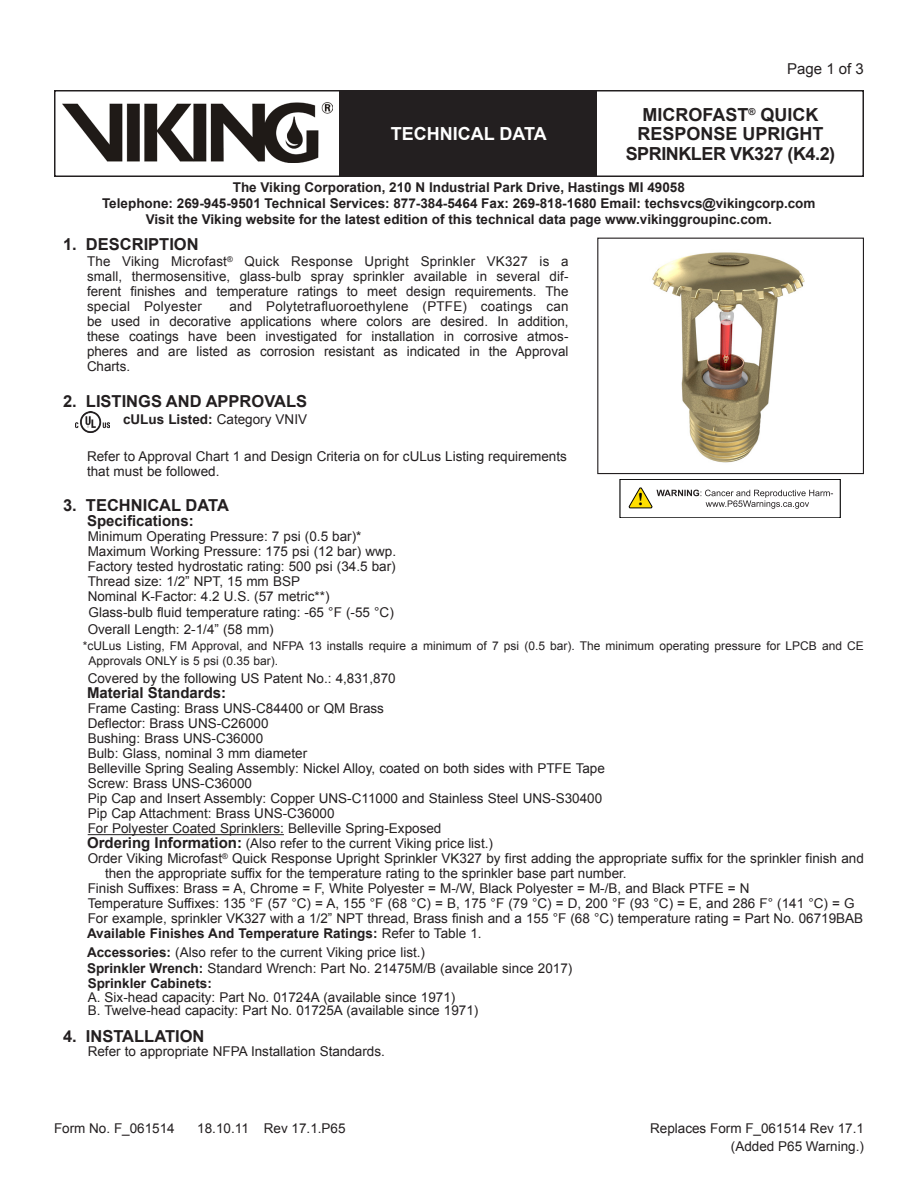
<style>
.page{position:relative;width:918px;height:1188px;background:#fff}
.page>*{position:absolute;margin:0;border:0;box-sizing:border-box;transform-origin:0 0}
.t1{font:700 18px/19.5px "Arial";color:#231f20;text-align:center}
.t2{font:700 18px "Arial";color:#fff}
.Heading{font:700 16.5px "Arial";color:#231f20}
.Heading_2{font:700 15px "Arial";color:#231f20}
.t3{font:15px "Arial";color:#231f20}
.Technical_Data{font:13.5px/15px "Arial";color:#231f20}
.Body_Text{font:13.5px/15px "Arial";color:#231f20;text-align:justify}
.Body_Text-2{font:700 13.5px/16.2px "Arial";color:#231f20;text-align:center}
.Heading_2-2{font:13.5px "Arial";color:#231f20}
.Asterisk_2{font:13.5px "Arial";color:#231f20}
.Right_Date{font:13.5px "Arial";color:#231f20}
.Approval_Text{font:700 13.5px "Arial";color:#231f20}
.Technical_Data-2{font:700 13.5px "Arial";color:#231f20}
.Asterisk_2-2{font:12px/15px "Arial";color:#231f20}
.s1{font-weight:400}
.s2{font-weight:700;font-size:15px}
.s3{font-weight:700}
</style>
<div class="page">
<div style="left:54px;top:90px;width:810px;height:87px;border:2px solid #231f20"></div>
<div style="left:340px;top:91px;width:257px;height:85px;background:#231f20"></div>
<img style="left:63px;top:102px;width:269px;height:60px">
<hr style="left:88px;top:834px;width:196px;height:1px;background:#231f20">
<img style="left:75px;top:411px;width:35px;height:21px">
<img style="left:652px;top:252px;width:153px;height:211px">
<div style="left:597px;top:238px;width:267px;height:236px;border:1px solid #231f20"></div>
<div style="left:620px;top:479px;width:220px;height:39px;border:1px solid #000"></div>
<svg style="left:628px;top:487px;width:205px;height:22px"></svg>
<h1 class="t2" style="left:391px;top:121px;width:157px">TECHNICAL DATA</h1>
<p class="t3" style="left:787px;top:59px;width:78px">Page 1 of 3</p>
<h1 class="t1" style="left:626px;top:105px;width:211px">MICROFAST<sup>®</sup> QUICK<br>RESPONSE UPRIGHT<br>SPRINKLER VK327 (K4.2)</h1>
<p class="Body_Text-2" style="left:102px;top:179px;width:715px">The Viking Corporation, 210 N Industrial Park Drive, Hastings MI 49058<br>Telephone: 269-945-9501 Technical Services: 877-384-5464 Fax: 269-818-1680 Email: techsvcs@vikingcorp.com<br>Visit the Viking website for the latest edition of this technical data page www.vikinggroupinc.com.</p>
<p class="Heading" style="left:63px;top:233px;width:137px">1. DESCRIPTION</p>
<p class="Body_Text" style="left:87px;top:254px;width:483px">The Viking Microfast<sup>®</sup> Quick Response Upright Sprinkler VK327 is a small, thermosensitive, glass-bulb spray sprinkler available in several dif&shy;ferent finishes and temperature ratings to meet design requirements. The special Polyester</p>
<p class="Body_Text" style="left:87px;top:299px;width:483px;text-indent:142px">and Polytetrafluoroethylene (PTFE) coatings can be used in decorative applications where colors are desired. In addition, these coatings have been investigated for installation in corrosive atmos&shy;pheres and are listed as corrosion resistant as indicated in the Approval Charts.</p>
<p class="Heading" style="left:63px;top:390px;width:246px">2. LISTINGS AND APPROVALS</p>
<p class="Approval_Text" style="left:123px;top:410px;width:186px">cULus Listed: <span class="s1">Category VNIV</span></p>
<p class="Body_Text" style="left:87px;top:449px;width:481px">Refer to Approval Chart 1 and Design Criteria on for cULus Listing requirements that must be followed.</p>
<p class="Heading" style="left:63px;top:494px;width:167px">3. TECHNICAL DATA</p>
<p class="Heading_2" style="left:87px;top:510px;width:108px">Specifications:</p>
<p class="Technical_Data" style="left:88px;top:528px;width:275px">Minimum Operating Pressure: 7 psi (0.5 bar)*</p>
<p class="Technical_Data" style="left:88px;top:543px;width:310px">Maximum Working Pressure: 175 psi (12 bar) wwp.</p>
<p class="Technical_Data" style="left:88px;top:558px;width:310px">Factory tested hydrostatic rating: 500 psi (34.5 bar)</p>
<p class="Technical_Data" style="left:88px;top:573px;width:214px">Thread size: 1/2” NPT, 15 mm BSP</p>
<p class="Technical_Data" style="left:88px;top:588px;width:243px">Nominal K-Factor: 4.2 U.S. (57 metric**)</p>
<p class="Asterisk_2" style="left:89px;top:604px;width:307px">Glass-bulb fluid temperature rating: -65 °F (-55 °C)</p>
<p class="Technical_Data" style="left:88px;top:622px;width:188px">Overall Length: 2-1/4” (58 mm)</p>
<p class="Asterisk_2-2" style="left:89px;top:639px;width:777px;text-indent:-6px">*cULus Listing, FM Approval, and NFPA 13 installs require a minimum of 7 psi (0.5 bar). The minimum operating pressure for LPCB and CE<br>Approvals ONLY is 5 psi (0.35 bar).</p>
<p class="Technical_Data" style="left:88px;top:671px;width:310px">Covered by the following US Patent No.: 4,831,870</p>
<p class="Heading_2" style="left:87px;top:683px;width:141px">Material Standards:</p>
<p class="Technical_Data" style="left:88px;top:701px;width:298px">Frame Casting: Brass UNS-C84400 or QM Brass</p>
<p class="Technical_Data" style="left:88px;top:716px;width:182px">Deflector: Brass UNS-C26000</p>
<p class="Technical_Data" style="left:88px;top:731px;width:177px">Bushing: Brass UNS-C36000</p>
<p class="Technical_Data" style="left:88px;top:746px;width:221px">Bulb: Glass, nominal 3 mm diameter</p>
<p class="Technical_Data" style="left:88px;top:761px;width:519px">Belleville Spring Sealing Assembly: Nickel Alloy, coated on both sides with PTFE Tape</p>
<p class="Technical_Data" style="left:88px;top:776px;width:166px">Screw: Brass UNS-C36000</p>
<p class="Technical_Data" style="left:88px;top:791px;width:516px">Pip Cap and Insert Assembly: Copper UNS-C11000 and Stainless Steel UNS-S30400</p>
<p class="Technical_Data" style="left:88px;top:806px;width:248px">Pip Cap Attachment: Brass UNS-C36000</p>
<p class="Technical_Data" style="left:88px;top:821px;width:355px">For Polyester Coated Sprinklers: Belleville Spring-Exposed</p>
<p class="Heading_2-2" style="left:87px;top:835px;width:408px"><span class="s2">Ordering Information:</span> (Also refer to the current Viking price list.)</p>
<p class="Technical_Data" style="left:105px;top:851px;width:760px;text-indent:-17px">Order Viking Microfast<sup>®</sup> Quick Response Upright Sprinkler VK327 by first adding the appropriate suffix for the sprinkler finish and then the appropriate suffix for the temperature rating to the sprinkler base part number.</p>
<p class="Technical_Data" style="left:88px;top:881px;width:663px">Finish Suffixes: Brass = A, Chrome = F, White Polyester = M-/W, Black Polyester = M-/B, and Black PTFE = N</p>
<p class="Technical_Data" style="left:88px;top:896px;width:768px">Temperature Suffixes: 135 °F (57 °C) = A, 155 °F (68 °C) = B, 175 °F (79 °C) = D, 200 °F (93 °C) = E, and 286 F° (141 °C) = G</p>
<p class="Technical_Data" style="left:88px;top:911px;width:777px">For example, sprinkler VK327 with a 1/2” NPT thread, Brass finish and a 155 °F (68 °C) temperature rating = Part No. 06719BAB</p>
<p class="Body_Text-2" style="left:87px;top:926px;width:396px">Available Finishes And Temperature Ratings: <span class="s1">Refer to Table 1.</span></p>
<p class="Body_Text" style="left:87px;top:944px;width:340px"><span class="s3">Accessories:</span> (Also refer to the current Viking price list.)</p>
<p class="Body_Text" style="left:87px;top:961px;width:487px"><span class="s3">Sprinkler Wrench:</span> Standard Wrench: Part No. 21475M/B (available since 2017)</p>
<p class="Technical_Data-2" style="left:88px;top:975px;width:126px">Sprinkler Cabinets:</p>
<p class="Technical_Data" style="left:88px;top:990px;width:369px">A. Six-head capacity: Part No. 01724A (available since 1971)</p>
<p class="Technical_Data" style="left:88px;top:1003px;width:392px">B. Twelve-head capacity: Part No. 01725A (available since 1971)</p>
<p class="Heading" style="left:63px;top:1026px;width:143px">4. INSTALLATION</p>
<p class="Technical_Data" style="left:88px;top:1044px;width:299px">Refer to appropriate NFPA Installation Standards.</p>
<p class="Body_Text" style="left:54px;top:1121px;width:122px">Form No. F_061514</p>
<p class="Body_Text" style="left:197px;top:1121px;width:150px">18.10.11 Rev 17.1.P65</p>
<p class="Right_Date" style="left:650px;top:1119px;width:215px">Replaces Form F_061514 Rev 17.1</p>
<p class="Right_Date" style="left:731px;top:1137px;width:135px">(Added P65 Warning.)</p>
</div>
